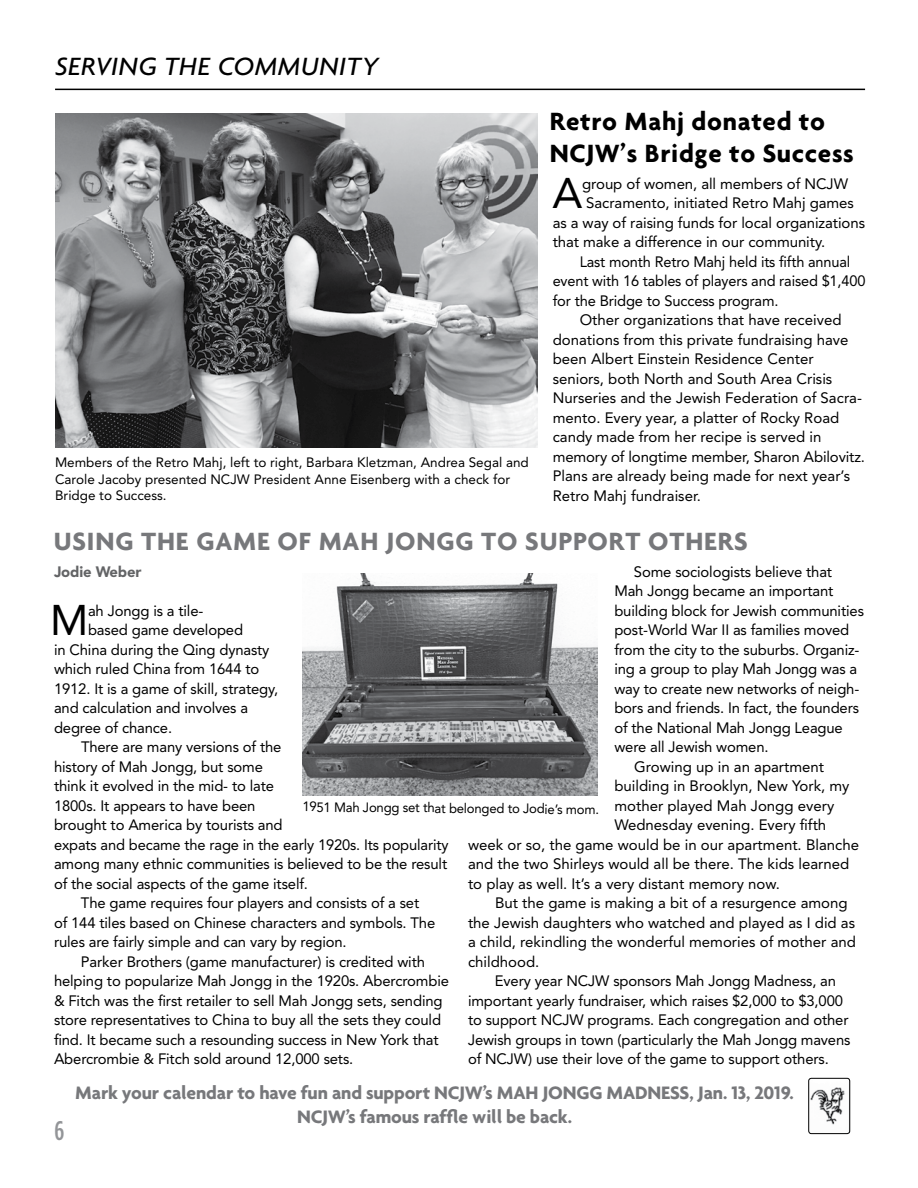
<style>
.page{position:relative;width:918px;height:1188px;background:#fff}
.page>*{position:absolute;margin:0;border:0;box-sizing:border-box;transform-origin:0 0}
.t1{font:42.6px "Avenir";color:#000}
.t2{font:700 27px/32.4px "Agenda";letter-spacing:.025em;color:#000}
.t3{font:700 27px "Agenda";letter-spacing:.03em;color:#77787b}
.t4{font:italic 500 27px "Agenda";letter-spacing:.025em;color:#000}
.t5{font:500 27px "Gotham Condensed";color:#939598}
.t6{font:700 19.5px/23.4px "Agenda";letter-spacing:-.01em;color:#77787b;text-align:center}
.t7{font:15px "Avenir";letter-spacing:-.01em;color:#000}
.t8{font:900 15px "Avenir";letter-spacing:-.01em;color:#636466}
.t9{font:13.5px/16.2px "Avenir";color:#000}
</style>
<div class="page">
<hr style="left:55px;top:89px;width:810px;height:1px;background:#000">
<img style="left:302px;top:574px;width:296px;height:222px">
<img style="left:55px;top:114px;width:482px;height:333px">
<img style="left:810px;top:1078px;width:40px;height:56px">
<div style="left:808px;top:1078px;width:42px;height:56px;border:1px solid #000;border-radius:3px"></div>
<h2 class="t4" style="left:55px;top:49px;width:325px">SERVING THE COMMUNITY</h2>
<h2 class="t2" style="left:550px;top:104px;width:306px">Retro Mahj donated to<br>NCJW’s Bridge to Success</h2>
<h1 class="t1" style="left:552px;top:168px;width:31px">A</h1>
<p class="t7" style="left:582px;top:175px;width:267px">group of women, all members of NCJW</p>
<p class="t7" style="left:586px;top:194px;width:269px">Sacramento, initiated Retro Mahj games</p>
<p class="t7" style="left:553px;top:214px;width:314px">as a way of raising funds for local organizations</p>
<p class="t7" style="left:553px;top:233px;width:274px">that make a difference in our community.</p>
<p class="t7" style="left:580px;top:253px;width:272px">Last month Retro Mahj held its fifth annual</p>
<p class="t7" style="left:553px;top:272px;width:314px">event with 16 tables of players and raised $1,400</p>
<p class="t7" style="left:553px;top:292px;width:227px">for the Bridge to Success program.</p>
<p class="t7" style="left:580px;top:311px;width:263px">Other organizations that have received</p>
<p class="t7" style="left:553px;top:331px;width:297px">donations from this private fundraising have</p>
<p class="t7" style="left:553px;top:350px;width:262px">been Albert Einstein Residence Center</p>
<p class="t7" style="left:553px;top:370px;width:281px">seniors, both North and South Area Crisis</p>
<p class="t7" style="left:553px;top:389px;width:311px">Nurseries and the Jewish Federation of Sacra-</p>
<p class="t7" style="left:553px;top:409px;width:288px">mento. Every year, a platter of Rocky Road</p>
<p class="t7" style="left:553px;top:428px;width:270px">candy made from her recipe is served in</p>
<p class="t7" style="left:553px;top:448px;width:314px">memory of longtime member, Sharon Abilovitz.</p>
<p class="t7" style="left:553px;top:467px;width:299px">Plans are already being made for next year’s</p>
<p class="t7" style="left:553px;top:487px;width:150px">Retro Mahj fundraiser.</p>
<h2 class="t3" style="left:54px;top:525px;width:696px">USING THE GAME OF MAH JONGG TO SUPPORT OTHERS</h2>
<p class="t9" style="left:55px;top:455px;width:475px">Members of the Retro Mahj, left to right, Barbara Kletzman, Andrea Segal and<br>Carole Jacoby presented NCJW President Anne Eisenberg with a check for<br>Bridge to Success.</p>
<p class="t8" style="left:54px;top:563px;width:89px">Jodie Weber</p>
<h1 class="t1" style="left:50px;top:596px;width:40px">M</h1>
<p class="t7" style="left:88px;top:602px;width:117px">ah Jongg is a tile-</p>
<p class="t7" style="left:634px;top:563px;width:200px">Some sociologists believe that</p>
<p class="t7" style="left:614px;top:582px;width:220px">Mah Jongg became an important</p>
<p class="t7" style="left:614px;top:602px;width:251px">building block for Jewish communities</p>
<p class="t7" style="left:614px;top:621px;width:236px">post-World War II as families moved</p>
<p class="t7" style="left:614px;top:641px;width:247px">from the city to the suburbs. Organiz-</p>
<p class="t7" style="left:614px;top:660px;width:244px">ing a group to play Mah Jongg was a</p>
<p class="t7" style="left:614px;top:680px;width:246px">way to create new networks of neigh-</p>
<p class="t7" style="left:614px;top:699px;width:246px">bors and friends. In fact, the founders</p>
<p class="t7" style="left:614px;top:719px;width:230px">of the National Mah Jongg League</p>
<p class="t7" style="left:614px;top:738px;width:156px">were all Jewish women.</p>
<p class="t7" style="left:634px;top:758px;width:192px">Growing up in an apartment</p>
<p class="t7" style="left:614px;top:777px;width:237px">building in Brooklyn, New York, my</p>
<p class="t7" style="left:614px;top:797px;width:221px">mother played Mah Jongg every</p>
<p class="t7" style="left:614px;top:816px;width:213px">Wednesday evening. Every fifth</p>
<p class="t7" style="left:468px;top:836px;width:393px">week or so, the game would be in our apartment. Blanche</p>
<p class="t7" style="left:468px;top:855px;width:383px">and the two Shirleys would all be there. The kids learned</p>
<p class="t7" style="left:468px;top:875px;width:313px">to play as well. It’s a very distant memory now.</p>
<p class="t7" style="left:495px;top:894px;width:354px">But the game is making a bit of a resurgence among</p>
<p class="t7" style="left:468px;top:914px;width:389px">the Jewish daughters who watched and played as I did as</p>
<p class="t7" style="left:468px;top:933px;width:389px">a child, rekindling the wonderful memories of mother and</p>
<p class="t7" style="left:468px;top:953px;width:73px">childhood.</p>
<p class="t7" style="left:495px;top:972px;width:343px">Every year NCJW sponsors Mah Jongg Madness, an</p>
<p class="t7" style="left:468px;top:992px;width:377px">important yearly fundraiser, which raises $2,000 to $3,000</p>
<p class="t7" style="left:468px;top:1011px;width:382px">to support NCJW programs. Each congregation and other</p>
<p class="t7" style="left:468px;top:1031px;width:384px">Jewish groups in town (particularly the Mah Jongg mavens</p>
<p class="t7" style="left:468px;top:1050px;width:362px">of NCJW) use their love of the game to support others.</p>
<p class="t7" style="left:88px;top:621px;width:157px">based game developed</p>
<p class="t7" style="left:54px;top:641px;width:217px">in China during the Qing dynasty</p>
<p class="t7" style="left:54px;top:660px;width:207px">which ruled China from 1644 to</p>
<p class="t7" style="left:54px;top:680px;width:226px">1912. It is a game of skill, strategy,</p>
<p class="t7" style="left:54px;top:699px;width:196px">and calculation and involves a</p>
<p class="t7" style="left:54px;top:719px;width:120px">degree of chance.</p>
<p class="t7" style="left:81px;top:738px;width:202px">There are many versions of the</p>
<p class="t7" style="left:54px;top:758px;width:210px">history of Mah Jongg, but some</p>
<p class="t7" style="left:54px;top:777px;width:222px">think it evolved in the mid- to late</p>
<p class="t7" style="left:54px;top:797px;width:203px">1800s. It appears to have been</p>
<p class="t7" style="left:54px;top:816px;width:230px">brought to America by tourists and</p>
<p class="t7" style="left:54px;top:836px;width:396px">expats and became the rage in the early 1920s. Its popularity</p>
<p class="t7" style="left:54px;top:855px;width:395px">among many ethnic communities is believed to be the result</p>
<p class="t7" style="left:54px;top:875px;width:256px">of the social aspects of the game itself.</p>
<p class="t7" style="left:81px;top:894px;width:340px">The game requires four players and consists of a set</p>
<p class="t7" style="left:54px;top:914px;width:383px">of 144 tiles based on Chinese characters and symbols. The</p>
<p class="t7" style="left:54px;top:933px;width:294px">rules are fairly simple and can vary by region.</p>
<p class="t7" style="left:81px;top:953px;width:346px">Parker Brothers (game manufacturer) is credited with</p>
<p class="t7" style="left:54px;top:972px;width:397px">helping to popularize Mah Jongg in the 1920s. Abercrombie</p>
<p class="t7" style="left:54px;top:992px;width:390px">&amp; Fitch was the first retailer to sell Mah Jongg sets, sending</p>
<p class="t7" style="left:54px;top:1011px;width:389px">store representatives to China to buy all the sets they could</p>
<p class="t7" style="left:54px;top:1031px;width:386px">find. It became such a resounding success in New York that</p>
<p class="t7" style="left:54px;top:1050px;width:301px">Abercrombie &amp; Fitch sold around 12,000 sets.</p>
<p class="t9" style="left:303px;top:797px;width:298px;rotate:1deg">1951 Mah Jongg set that belonged to Jodie’s mom.</p>
<h2 class="t5" style="left:55px;top:1115px;width:11px">6</h2>
<h3 class="t6" style="left:75px;top:1081px;width:720px">Mark your calendar to have fun and support NCJW’s MAH JONGG MADNESS, Jan. 13, 2019.<br>NCJW’s famous raffle will be back.</h3>
</div>
